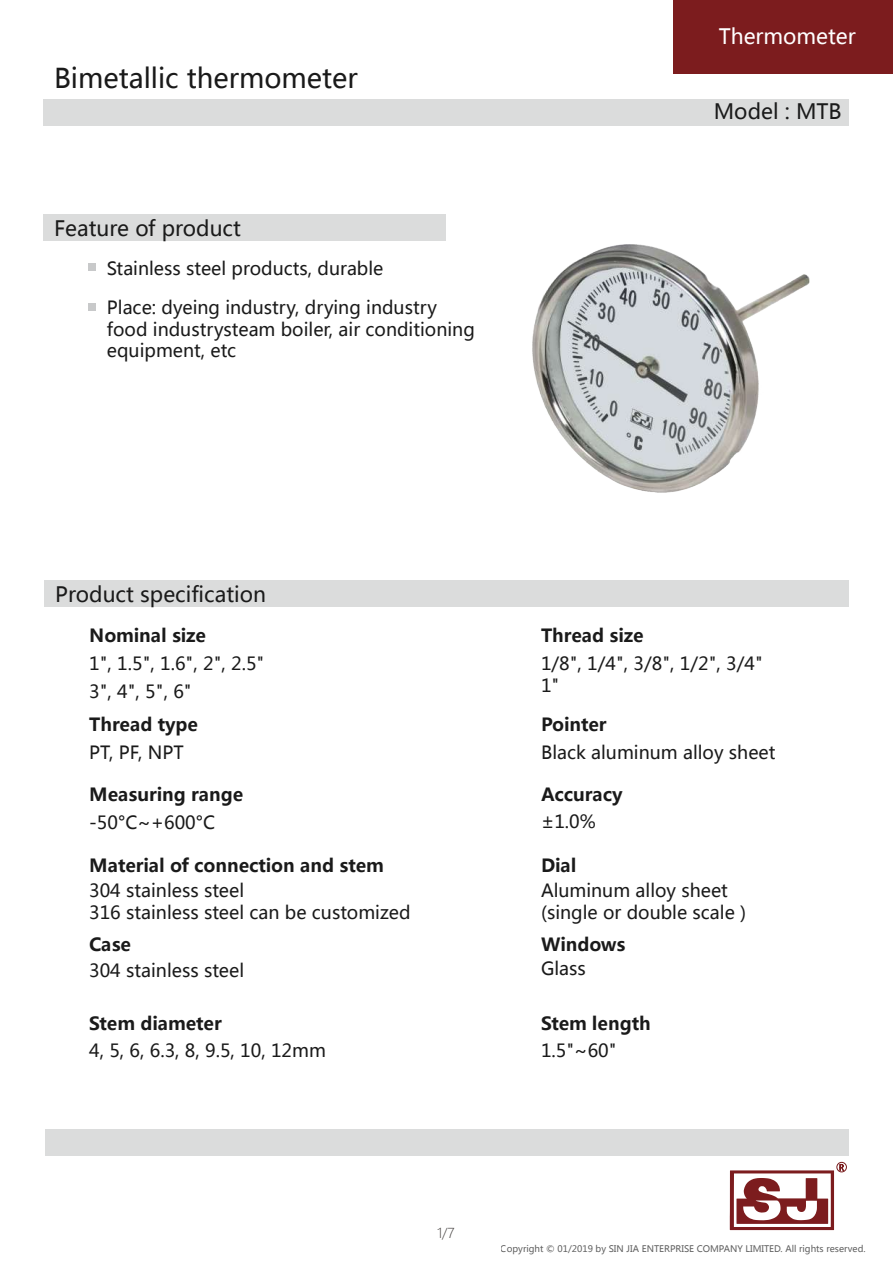
<style>
.page{position:relative;width:893px;height:1263px;background:#fff}
.page>*{position:absolute;margin:0;border:0;box-sizing:border-box;transform-origin:0 0}
.t1{font:27px "Microsoft Ya Hei";color:#1a1a1a}
.t2{font:21px "Microsoft Ya Hei";color:#1a1a1a}
.t3{font:21px "Microsoft Ya Hei";color:#fff}
.t4{font:18px/21.6px "Microsoft Ya Hei";color:#1a1a1a}
.t5{font:700 18px "Microsoft Ya Hei";color:#1a1a1a}
.t6{font:300 13.5px "Microsoft Ya Hei";color:#3e3a39}
.t7{font:9px "Microsoft Ya Hei";color:#1a1a1a}
</style>
<div class="page">
<div style="left:674px;top:0;width:219px;height:74px;background:#7c1c1e"></div>
<div style="left:44px;top:99px;width:805px;height:27px;background:#dbdcdc"></div>
<div style="left:43px;top:215px;width:403px;height:26px;background:#dbdcdc"></div>
<div style="left:45px;top:1129px;width:804px;height:27px;background:#dbdcdc"></div>
<div style="left:836px;top:1162px;width:11px;height:10px;border:1px solid #791c1d;border-radius:50%"></div>
<svg style="left:730px;top:1163px;width:114px;height:67px"></svg>
<div style="left:88px;top:263px;width:8px;height:8px;background:#c8c9ca"></div>
<div style="left:88px;top:303px;width:8px;height:8px;background:#c8c9ca"></div>
<div style="left:44px;top:580px;width:805px;height:27px;background:#dbdcdc"></div>
<img style="left:532px;top:244px;width:278px;height:249px">
<h1 class="t1" style="left:54px;top:60px;width:305px">Bimetallic thermometer</h1>
<p class="t2" style="left:54px;top:214px;width:188px">Feature of product</p>
<p class="t4" style="left:107px;top:248px;width:332px;line-height:39.2px">Stainless steel products, durable<br>Place: dyeing industry, drying industry</p>
<p class="t4" style="left:107px;top:318px;width:369px">food industrysteam boiler, air conditioning equipment, etc</p>
<p class="t3" style="left:719px;top:22px;width:139px">Thermometer</p>
<p class="t2" style="left:714px;top:97px;width:130px">Model : MTB</p>
<p class="t2" style="left:55px;top:580px;width:212px">Product specification</p>
<p class="t5" style="left:89px;top:623px;width:118px">Nominal size</p>
<p class="t5" style="left:541px;top:623px;width:104px">Thread size</p>
<p class="t4" style="left:89px;top:649px;width:177px;line-height:27.8px">1", 1.5", 1.6", 2", 2.5"<br>3", 4", 5", 6"</p>
<p class="t4" style="left:541px;top:652px;width:223px">1/8", 1/4", 3/8", 1/2", 3/4"<br>1"</p>
<p class="t5" style="left:89px;top:712px;width:110px">Thread type</p>
<p class="t5" style="left:541px;top:712px;width:67px">Pointer</p>
<p class="t4" style="left:89px;top:741px;width:96px">PT, PF, NPT</p>
<p class="t4" style="left:541px;top:741px;width:236px">Black aluminum alloy sheet</p>
<p class="t5" style="left:89px;top:782px;width:156px">Measuring range</p>
<p class="t5" style="left:541px;top:782px;width:83px">Accuracy</p>
<p class="t4" style="left:89px;top:811px;width:128px">-50°C~+600°C</p>
<p class="t4" style="left:541px;top:810px;width:56px">±1.0%</p>
<p class="t5" style="left:89px;top:853px;width:296px">Material of connection and stem</p>
<p class="t5" style="left:541px;top:853px;width:37px">Dial</p>
<p class="t4" style="left:89px;top:879px;width:323px">304 stainless steel<br>316 stainless steel can be customized</p>
<p class="t5" style="left:89px;top:932px;width:43px">Case</p>
<p class="t4" style="left:89px;top:959px;width:156px">304 stainless steel</p>
<p class="t4" style="left:541px;top:879px;width:207px">Aluminum alloy sheet (single or double scale )</p>
<p class="t4" style="left:541px;top:957px;width:46px">Glass</p>
<p class="t5" style="left:541px;top:932px;width:86px">Windows</p>
<p class="t5" style="left:89px;top:1011px;width:134px">Stem diameter</p>
<p class="t5" style="left:541px;top:1011px;width:111px">Stem length</p>
<p class="t4" style="left:89px;top:1039px;width:238px">4, 5, 6, 6.3, 8, 9.5, 10, 12mm</p>
<p class="t4" style="left:541px;top:1039px;width:77px">1.5"~60"</p>
<p class="t6" style="left:437px;top:1224px;width:19px">1/7</p>
<p class="t7" style="left:501px;top:1243px;width:366px">Copyright © 01/2019 by SIN JIA ENTERPRISE COMPANY LIMITED. All rights reserved.</p>
</div>
